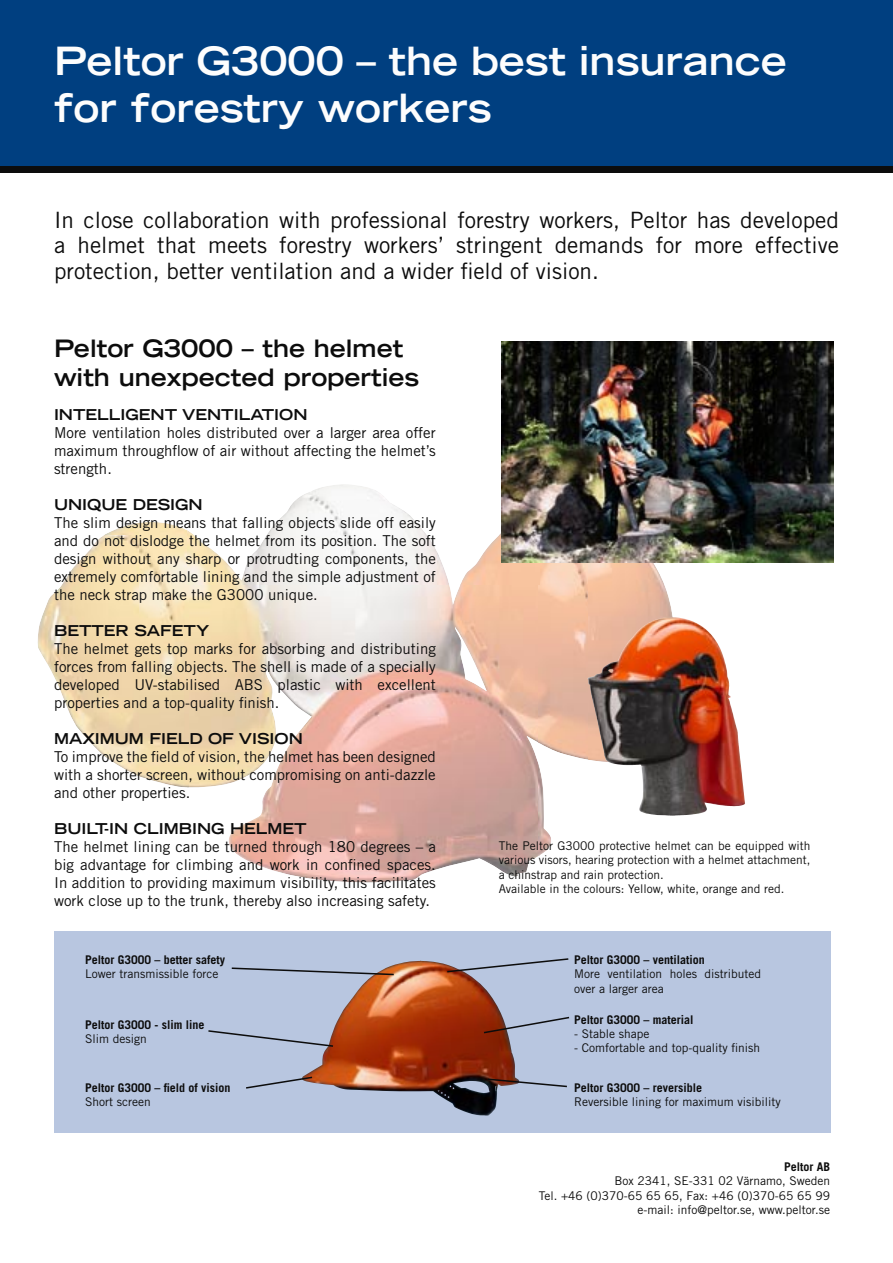
<style>
.page{position:relative;width:893px;height:1263px;background:#fff}
.page>*{position:absolute;margin:0;border:0;box-sizing:border-box;transform-origin:0 0}
.t1{font:700 expanded 39px/46.8px "Trade Gothic LH";color:#fdfdfd}
.t2{font:700 expanded 24px/28.8px "Trade Gothic LH";color:#0c0c0c}
.t3{font:22.5px/25.5px "Trade Gothic";color:#0c0c0c;text-align:justify}
.t4{font:15px/18px "Trade Gothic";color:#0c0c0c;text-align:justify}
.t5{font:700 expanded 15px "Trade Gothic LH";color:#0c0c0c}
.t6{font:12px/14.4px "Trade Gothic";color:#0c0c0c}
.t7{font:700 12px "Trade Gothic";color:#0c0c0c}
</style>
<div class="page">
<img style="left:188px;top:584px;width:350px;height:299px">
<img style="left:538px;top:563px;width:50px;height:293px">
<img style="left:138px;top:522px;width:50px;height:266px">
<img style="left:37px;top:535px;width:101px;height:241px">
<img style="left:588px;top:563px;width:101px;height:221px">
<img style="left:187px;top:484px;width:251px;height:100px">
<img style="left:438px;top:535px;width:101px;height:49px">
<img style="left:105px;top:523px;width:33px;height:12px">
<img style="left:499px;top:484px;width:3px;height:51px">
<div style="left:0;top:0;width:893px;height:168px;background:#003f80"></div>
<div style="left:0;top:167px;width:893px;height:6px;background:#0c0c0c"></div>
<img style="left:728px;top:698px;width:16px;height:100px">
<div style="left:54px;top:930px;width:777px;height:202px;background:#b8c6e0"></div>
<img style="left:304px;top:961px;width:212px;height:155px">
<svg style="left:246px;top:1076px;width:66px;height:13px"></svg>
<svg style="left:232px;top:967px;width:162px;height:8px"></svg>
<svg style="left:447px;top:958px;width:121px;height:14px"></svg>
<svg style="left:208px;top:1030px;width:125px;height:17px"></svg>
<svg style="left:484px;top:1017px;width:85px;height:16px"></svg>
<svg style="left:488px;top:1078px;width:79px;height:9px"></svg>
<img style="left:502px;top:342px;width:331px;height:221px">
<h1 class="t1" style="left:54px;top:37px;width:734px">Peltor G3000 – the best insurance for forestry workers</h1>
<h3 class="t3" style="left:54px;top:207px;width:786px">In close collaboration with professional forestry workers, Peltor has developed a helmet that meets forestry workers’ stringent demands for more effective protection, better ventilation and a wider field of vision.</h3>
<h2 class="t2" style="left:54px;top:334px;width:367px">Peltor G3000 – the helmet with unexpected properties</h2>
<p class="t5" style="left:54px;top:405px;width:255px">INTELLIGENT VENTILATION</p>
<p class="t4" style="left:54px;top:424px;width:383px">More ventilation holes distributed over a larger area offer maximum throughflow of air without affecting the helmet’s strength.</p>
<p class="t5" style="left:54px;top:495px;width:150px">UNIQUE DESIGN</p>
<p class="t4" style="left:54px;top:514px;width:383px">The slim design means that falling objects slide off easily and do not dislodge the helmet from its position. The soft design without any sharp or protrudting components, the extremely comfortable lining and the simple adjustment of the neck strap make the G3000 unique.</p>
<p class="t5" style="left:54px;top:621px;width:157px">BETTER SAFETY</p>
<p class="t4" style="left:54px;top:640px;width:383px">The helmet gets top marks for absorbing and distributing forces from falling objects. The shell is made of a specially developed UV-stabilised ABS plastic with excellent properties and a top-quality finish.</p>
<p class="t5" style="left:54px;top:729px;width:250px">MAXIMUM FIELD OF VISION</p>
<p class="t4" style="left:54px;top:748px;width:383px">To improve the field of vision, the helmet has been designed with a shorter screen, without compromising on anti-dazzle and other properties.</p>
<p class="t5" style="left:54px;top:819px;width:254px">BUILT-IN CLIMBING HELMET</p>
<p class="t4" style="left:54px;top:838px;width:383px">The helmet lining can be turned through 180 degrees – a big advantage for climbing and work in confined spaces.<br>In addition to providing maximum visibility, this facilitates work close up to the trunk, thereby also increasing safety.</p>
<p class="t7" style="left:85px;top:952px;width:142px">Peltor G3000 – better safety</p>
<p class="t6" style="left:85px;top:967px;width:135px">Lower transmissible force</p>
<p class="t7" style="left:85px;top:1017px;width:121px">Peltor G3000 - slim line</p>
<p class="t6" style="left:85px;top:1031px;width:63px">Slim design</p>
<p class="t7" style="left:85px;top:1080px;width:147px">Peltor G3000 – field of vision</p>
<p class="t6" style="left:85px;top:1094px;width:67px">Short screen</p>
<p class="t6" style="left:499px;top:838px;width:313px">The Peltor G3000 protective helmet can be equipped with various visors, hearing protection with a helmet attachment, a chinstrap and rain protection.<br>Available in the colours: Yellow, white, orange and red.</p>
<p class="t7" style="left:574px;top:952px;width:132px">Peltor G3000 – ventilation</p>
<p class="t6" style="left:574px;top:967px;width:189px">More ventilation holes distributed over a larger area</p>
<p class="t7" style="left:574px;top:1012px;width:121px">Peltor G3000 – material</p>
<p class="t6" style="left:574px;top:1026px;width:77px">- Stable shape</p>
<p class="t6" style="left:574px;top:1041px;width:187px">- Comfortable and top-quality finish</p>
<p class="t7" style="left:574px;top:1080px;width:130px">Peltor G3000 – reversible</p>
<p class="t6" style="left:574px;top:1094px;width:208px">Reversible lining for maximum visibility</p>
<p class="t7" style="left:784px;top:1159px;width:48px">Peltor AB</p>
<p class="t6" style="left:539px;top:1174px;width:293px;text-align:right">Box 2341, SE-331 02 Värnamo, Sweden<br>Tel. +46 (0)370-65 65 65, Fax: +46 (0)370-65 65 99 e-mail: info@peltor.se, www.peltor.se</p>
</div>
